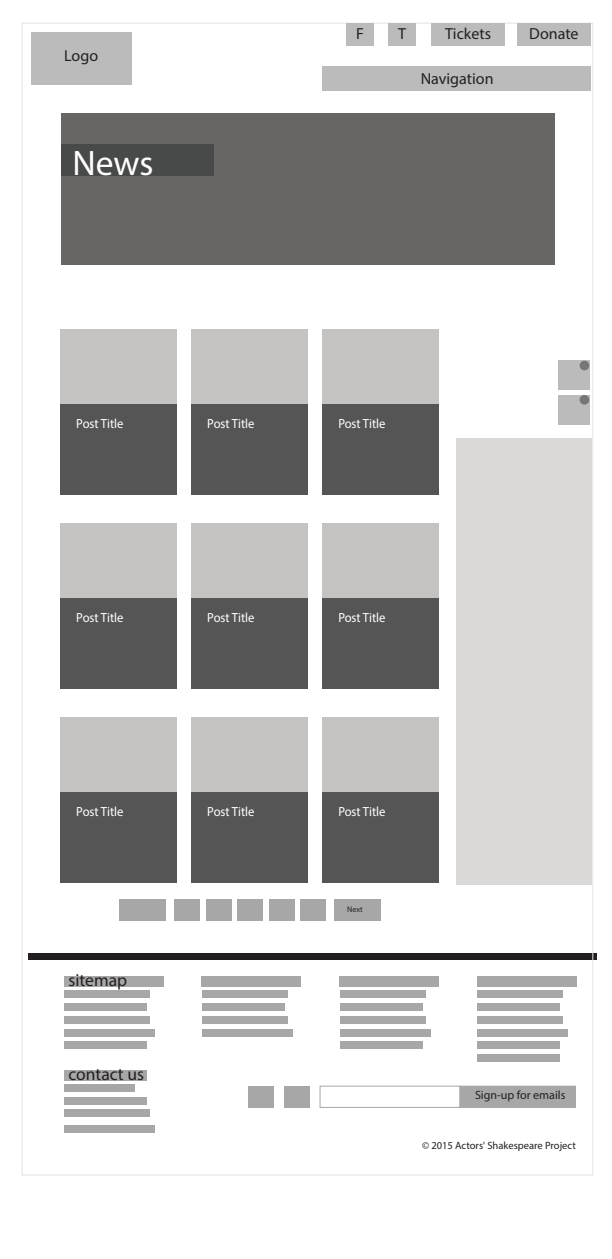
<style>
.page{position:relative;width:612px;height:1259px;background:#fff}
.page>*{position:absolute;margin:0;border:0;box-sizing:border-box;transform-origin:0 0}
.t1{font:35.5px "Myriad Pro";color:#fff}
.t2{font:17.6px "Myriad Pro";color:#231f20}
.t3{font:16px "Myriad Pro";color:#231f20}
.t4{font:13.2px "Myriad Pro";color:#fff;scale:.95 1}
.t5{font:12px "Myriad Pro";color:#231f20}
.t6{font:10.5px "Myriad Pro";color:#231f20}
.t7{font:8px "Myriad Pro";color:#231f20}
</style>
<div class="page">
<div style="left:29px;top:953px;width:568px;height:7px;background:#231f20"></div>
<div style="left:248px;top:1086px;width:26px;height:21px;background:#a8a7a7"></div>
<div style="left:284px;top:1086px;width:25px;height:21px;background:#a8a7a7"></div>
<div style="left:202px;top:990px;width:86px;height:8px;background:#a8a7a7"></div>
<div style="left:202px;top:1003px;width:83px;height:8px;background:#a8a7a7"></div>
<div style="left:202px;top:1016px;width:86px;height:8px;background:#a8a7a7"></div>
<div style="left:202px;top:1029px;width:91px;height:7px;background:#a8a7a7"></div>
<div style="left:202px;top:976px;width:99px;height:11px;background:#a8a7a7"></div>
<div style="left:340px;top:990px;width:86px;height:8px;background:#a8a7a7"></div>
<div style="left:340px;top:1003px;width:82px;height:8px;background:#a8a7a7"></div>
<div style="left:340px;top:1016px;width:86px;height:8px;background:#a8a7a7"></div>
<div style="left:340px;top:1029px;width:91px;height:7px;background:#a8a7a7"></div>
<div style="left:340px;top:1041px;width:82px;height:8px;background:#a8a7a7"></div>
<div style="left:340px;top:976px;width:99px;height:11px;background:#a8a7a7"></div>
<div style="left:477px;top:990px;width:86px;height:8px;background:#a8a7a7"></div>
<div style="left:477px;top:1003px;width:83px;height:8px;background:#a8a7a7"></div>
<div style="left:477px;top:1016px;width:86px;height:8px;background:#a8a7a7"></div>
<div style="left:477px;top:1029px;width:91px;height:7px;background:#a8a7a7"></div>
<div style="left:477px;top:1041px;width:83px;height:8px;background:#a8a7a7"></div>
<div style="left:477px;top:1054px;width:83px;height:8px;background:#a8a7a7"></div>
<div style="left:477px;top:976px;width:100px;height:11px;background:#a8a7a7"></div>
<div style="left:64px;top:1084px;width:70px;height:8px;background:#a8a7a7"></div>
<div style="left:64px;top:1097px;width:83px;height:8px;background:#a8a7a7"></div>
<div style="left:64px;top:1110px;width:86px;height:7px;background:#a8a7a7"></div>
<div style="left:64px;top:1125px;width:91px;height:8px;background:#a8a7a7"></div>
<div style="left:64px;top:1070px;width:83px;height:10px;background:#a8a7a7"></div>
<div style="left:64px;top:990px;width:86px;height:8px;background:#a8a7a7"></div>
<div style="left:64px;top:1003px;width:83px;height:8px;background:#a8a7a7"></div>
<div style="left:64px;top:1016px;width:86px;height:8px;background:#a8a7a7"></div>
<div style="left:64px;top:1029px;width:91px;height:7px;background:#a8a7a7"></div>
<div style="left:64px;top:1041px;width:83px;height:8px;background:#a8a7a7"></div>
<div style="left:64px;top:976px;width:99px;height:11px;background:#a8a7a7"></div>
<div style="left:320px;top:1086px;width:140px;height:22px;border:1px solid #a8a7a7"></div>
<div style="left:460px;top:1086px;width:116px;height:22px;background:#a8a7a7"></div>
<div style="left:457px;top:439px;width:135px;height:446px;background:#dbd9d8"></div>
<div style="left:60px;top:329px;width:116px;height:165px;background:#565555"></div>
<div style="left:60px;top:329px;width:116px;height:74px;background:#c5c3c2"></div>
<div style="left:191px;top:329px;width:116px;height:165px;background:#565555"></div>
<div style="left:191px;top:329px;width:116px;height:74px;background:#c5c3c2"></div>
<div style="left:322px;top:329px;width:116px;height:165px;background:#565555"></div>
<div style="left:322px;top:329px;width:116px;height:74px;background:#c5c3c2"></div>
<div style="left:60px;top:523px;width:116px;height:166px;background:#565555"></div>
<div style="left:60px;top:523px;width:116px;height:75px;background:#c5c3c2"></div>
<div style="left:191px;top:523px;width:116px;height:166px;background:#565555"></div>
<div style="left:191px;top:523px;width:116px;height:75px;background:#c5c3c2"></div>
<div style="left:322px;top:523px;width:116px;height:166px;background:#565555"></div>
<div style="left:322px;top:523px;width:116px;height:75px;background:#c5c3c2"></div>
<div style="left:60px;top:717px;width:116px;height:166px;background:#565555"></div>
<div style="left:60px;top:717px;width:116px;height:75px;background:#c5c3c2"></div>
<div style="left:191px;top:717px;width:116px;height:166px;background:#565555"></div>
<div style="left:191px;top:717px;width:116px;height:75px;background:#c5c3c2"></div>
<div style="left:322px;top:717px;width:116px;height:166px;background:#565555"></div>
<div style="left:322px;top:717px;width:116px;height:75px;background:#c5c3c2"></div>
<div style="left:62px;top:113px;width:493px;height:152px;background:#686565"></div>
<div style="left:120px;top:899px;width:46px;height:22px;background:#a8a7a7"></div>
<div style="left:334px;top:900px;width:47px;height:21px;background:#a8a7a7"></div>
<div style="left:175px;top:899px;width:25px;height:22px;background:#a8a7a7"></div>
<div style="left:206px;top:899px;width:25px;height:22px;background:#a8a7a7"></div>
<div style="left:238px;top:899px;width:25px;height:22px;background:#a8a7a7"></div>
<div style="left:269px;top:899px;width:25px;height:22px;background:#a8a7a7"></div>
<div style="left:300px;top:899px;width:26px;height:22px;background:#a8a7a7"></div>
<div style="left:62px;top:144px;width:152px;height:32px;background:#484949"></div>
<div style="left:31px;top:33px;width:101px;height:52px;background:#bbb"></div>
<div style="left:432px;top:24px;width:73px;height:22px;background:#bbb"></div>
<div style="left:517px;top:24px;width:74px;height:22px;background:#bbb"></div>
<div style="left:322px;top:67px;width:269px;height:24px;background:#bbb"></div>
<div style="left:388px;top:24px;width:28px;height:22px;background:#bbb"></div>
<div style="left:346px;top:24px;width:28px;height:22px;background:#bbb"></div>
<div style="left:559px;top:395px;width:31px;height:29px;background:#bbb"></div>
<div style="left:580px;top:395px;width:9px;height:10px;background:#777675;border-radius:50%"></div>
<div style="left:559px;top:361px;width:31px;height:29px;background:#bbb"></div>
<div style="left:580px;top:361px;width:9px;height:9px;background:#777675;border-radius:50%"></div>
<p class="t3" style="left:64px;top:46px;width:35px">Logo</p>
<h1 class="t1" style="left:73px;top:141px;width:83px">News</h1>
<p class="t3" style="left:356px;top:24px;width:9px">F</p>
<p class="t3" style="left:398px;top:24px;width:9px">T</p>
<p class="t3" style="left:445px;top:24px;width:47px">Tickets</p>
<p class="t3" style="left:421px;top:69px;width:74px">Navigation</p>
<p class="t3" style="left:529px;top:24px;width:51px">Donate</p>
<p class="t4" style="left:76px;top:415px;width:51px">Post Title</p>
<p class="t4" style="left:207px;top:415px;width:51px">Post Title</p>
<p class="t4" style="left:338px;top:415px;width:51px">Post Title</p>
<p class="t4" style="left:76px;top:609px;width:51px">Post Title</p>
<p class="t4" style="left:207px;top:609px;width:51px">Post Title</p>
<p class="t4" style="left:338px;top:609px;width:51px">Post Title</p>
<p class="t4" style="left:76px;top:803px;width:51px">Post Title</p>
<p class="t4" style="left:207px;top:803px;width:51px">Post Title</p>
<p class="t4" style="left:338px;top:803px;width:51px">Post Title</p>
<h2 class="t2" style="left:69px;top:969px;width:60px">sitemap</h2>
<h2 class="t2" style="left:69px;top:1063px;width:77px">contact us</h2>
<p class="t7" style="left:347px;top:904px;width:17px">Next</p>
<p class="t5" style="left:475px;top:1087px;width:92px">Sign-up for emails</p>
<p class="t6" style="left:422px;top:1139px;width:155px">© 2015 Actors' Shakespeare Project</p>
</div>
